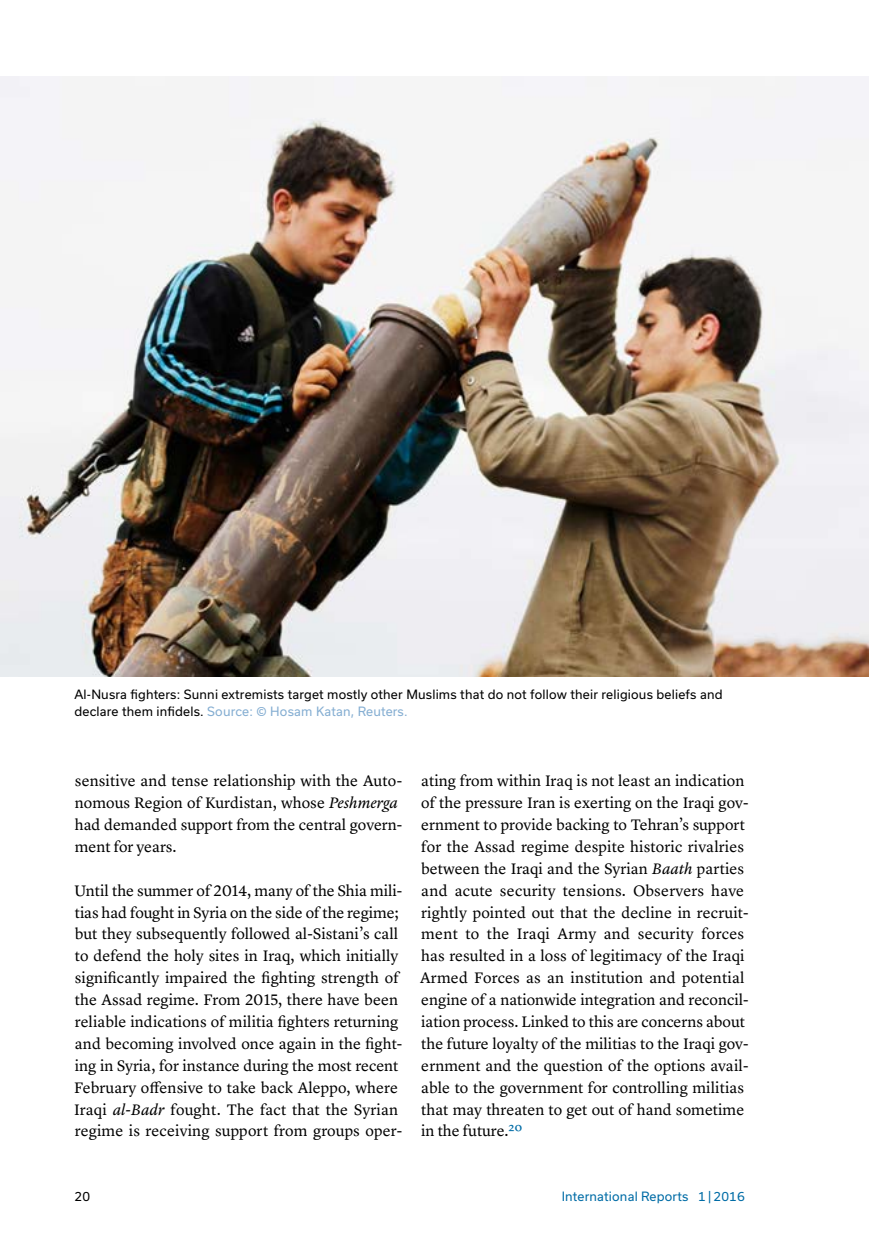
<style>
.page{position:relative;width:869px;height:1246px;background:#fff}
.page>*{position:absolute;margin:0;border:0;box-sizing:border-box;transform-origin:0 0}
.t1{font:15.75px/21.9px "Lyon Text";letter-spacing:.005em;color:#000}
.t2{font:12.25px/17.5px "Usual";letter-spacing:.015em;color:#000}
.t3{font:12.25px "Usual";letter-spacing:.015em;color:#006ca6}
.s1{color:#85aed2}
.s2{font-style:italic}
.s3{color:#006ca6}
</style>
<div class="page">
<img style="left:0;top:76px;width:868px;height:600px">
<p class="t2" style="left:74px;top:685px;width:649px">Al-Nusra fighters: Sunni extremists target mostly other Muslims that do not follow their religious beliefs and declare them infidels. <span class="s1">Source: © Hosam Katan, Reuters.</span></p>
<p class="t1" style="left:75px;top:768px;width:329px">sensitive and tense relationship with the Auto&shy;nomous Region of Kurdistan, whose <span class="s2">Peshmerga </span>had demanded support from the central govern&shy;ment for years.</p>
<p class="t1" style="left:74px;top:878px;width:329px">Until the summer of 2014, many of the Shia mili&shy;tias had fought in Syria on the side of the regime; but they subsequently followed al-Sistani’s call to defend the holy sites in Iraq, which initially significantly impaired the fighting strength of the Assad regime. From 2015, there have been reliable indications of militia fighters returning and becoming involved once again in the fight&shy;ing in Syria, for instance during the most recent February offensive to take back Aleppo, where Iraqi <span class="s2">al-Badr</span> fought. The fact that the Syrian regime is receiving support from groups oper-</p>
<p class="t1" style="left:420px;top:768px;width:330px">ating from within Iraq is not least an indication of the pressure Iran is exerting on the Iraqi gov&shy;ernment to provide backing to Tehran’s support for the Assad regime despite historic rivalries between the Iraqi and the Syrian <span class="s2">Baath</span> parties and acute security tensions. Observers have rightly pointed out that the decline in recruit&shy;ment to the Iraqi Army and security forces has resulted in a loss of legitimacy of the Iraqi Armed Forces as an institution and potential engine of a nationwide integration and reconcil&shy;iation process. Linked to this are concerns about the future loyalty of the militias to the Iraqi gov&shy;ernment and the question of the options avail&shy;able to the government for controlling militias that may threaten to get out of hand sometime in the future.<span class="s3">20</span></p>
<p class="t2" style="left:74px;top:1186px;width:17px">20</p>
<p class="t3" style="left:561px;top:1188px;width:184px">International Reports 1|2016</p>
</div>
